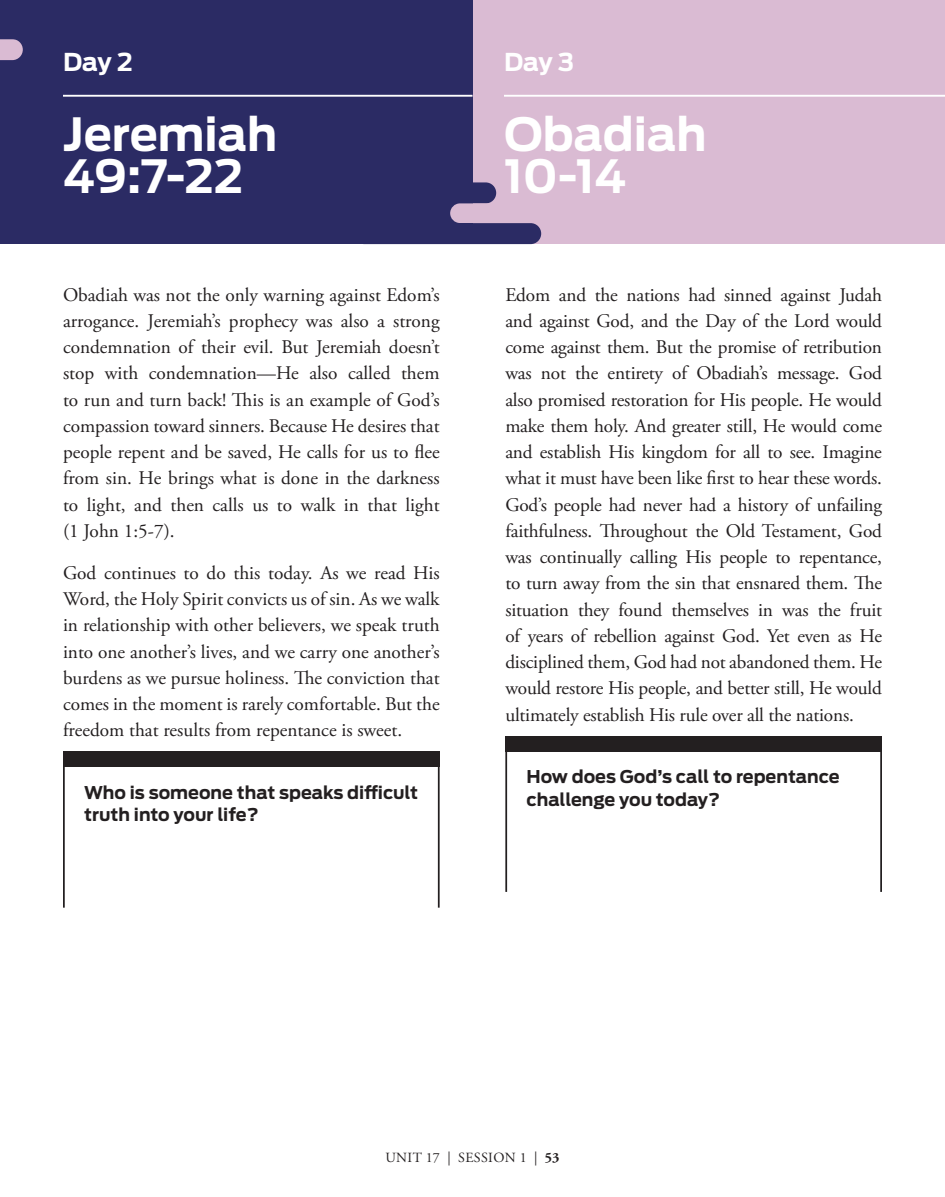
<style>
.page{position:relative;width:945px;height:1197px;background:#fff}
.page>*{position:absolute;margin:0;border:0;box-sizing:border-box;transform-origin:0 0}
.header_largest_left{font:700 45.5px/42px "Antenna";color:#fff}
.header_smallest_left{font:700 24.5px "Antenna";letter-spacing:-.01em;color:#fff}
.body_devo{font:19.25px/26.2px "Adobe Garamond Pro";color:#231f20;text-align:justify}
.question_devos{font:700 17.5px/22.8px "Antenna";color:#231f20}
.t1{font:14px "Adobe Garamond Pro";letter-spacing:.025em;color:#231f20}
.s1{font-weight:700}
</style>
<div class="page">
<div style="left:473px;top:0;width:472px;height:244px;background:#dabbd3"></div>
<div style="left:309px;top:182px;width:187px;height:21px;background:#2b2b64;border-radius:10px"></div>
<div style="left:0;top:0;width:473px;height:244px;background:#2b2b64"></div>
<svg style="left:0;top:39px;width:23px;height:22px"></svg>
<div style="left:450px;top:203px;width:67px;height:20px;background:#dabbd3;border-radius:10px"></div>
<div style="left:354px;top:223px;width:187px;height:21px;background:#2b2b64;border-radius:10px"></div>
<div style="left:64px;top:752px;width:376px;height:15px;background:#231f20"></div>
<hr style="left:63px;top:752px;width:2px;height:156px;background:#231f20">
<hr style="left:438px;top:752px;width:2px;height:156px;background:#231f20">
<hr style="left:63px;top:95px;width:409px;height:2px;background:#fff">
<div style="left:506px;top:736px;width:376px;height:15px;background:#231f20"></div>
<hr style="left:505px;top:736px;width:2px;height:156px;background:#231f20">
<hr style="left:880px;top:736px;width:2px;height:156px;background:#231f20">
<hr style="left:504px;top:95px;width:441px;height:2px;background:#fff">
<p class="header_smallest_left" style="left:63px;top:48px;width:71px">Day 2</p>
<p class="header_largest_left" style="left:63px;top:114px;width:216px">Jeremiah<br>49:7-22</p>
<p class="body_devo" style="left:63px;top:282px;width:378px">Obadiah was not the only warning against Edom’s arrogance. Jeremiah’s prophecy was also a strong condemnation of their evil. But Jeremiah doesn’t stop with condemnation—He also called them to run and turn back! This is an example of God’s compassion toward sinners. Because He desires that people repent and be saved, He calls for us to flee from sin. He brings what is done in the darkness to light, and then calls us to walk in that light (1 John 1:5-7).</p>
<p class="body_devo" style="left:63px;top:560px;width:378px">God continues to do this today. As we read His Word, the Holy Spirit convicts us of sin. As we walk in relationship with other believers, we speak truth into one another’s lives, and we carry one another’s burdens as we pursue holiness. The conviction that comes in the moment is rarely comfortable. But the freedom that results from repentance is sweet.</p>
<p class="question_devos" style="left:84px;top:781px;width:336px">Who is someone that speaks difficult truth into your life?</p>
<p class="header_smallest_left" style="left:504px;top:48px;width:72px">Day 3</p>
<p class="header_largest_left" style="left:504px;top:114px;width:204px">Obadiah<br>10-14</p>
<p class="body_devo" style="left:505px;top:282px;width:378px">Edom and the nations had sinned against Judah and against God, and the Day of the Lord would come against them. But the promise of retribution was not the entirety of Obadiah’s message. God also promised restoration for His people. He would make them holy. And greater still, He would come and establish His kingdom for all to see. Imagine what it must have been like first to hear these words.<br>God’s people had never had a history of unfailing faithfulness. Throughout the Old Testament, God was continually calling His people to repentance, to turn away from the sin that ensnared them. The situation they found themselves in was the fruit of years of rebellion against God. Yet even as He disciplined them, God had not abandoned them. He would restore His people, and better still, He would ultimately establish His rule over all the nations.</p>
<p class="question_devos" style="left:526px;top:765px;width:315px">How does God’s call to repentance challenge you today?</p>
<p class="t1" style="left:386px;top:1150px;width:176px">UNIT 17 | SESSION 1 | <span class="s1">53</span></p>
</div>
